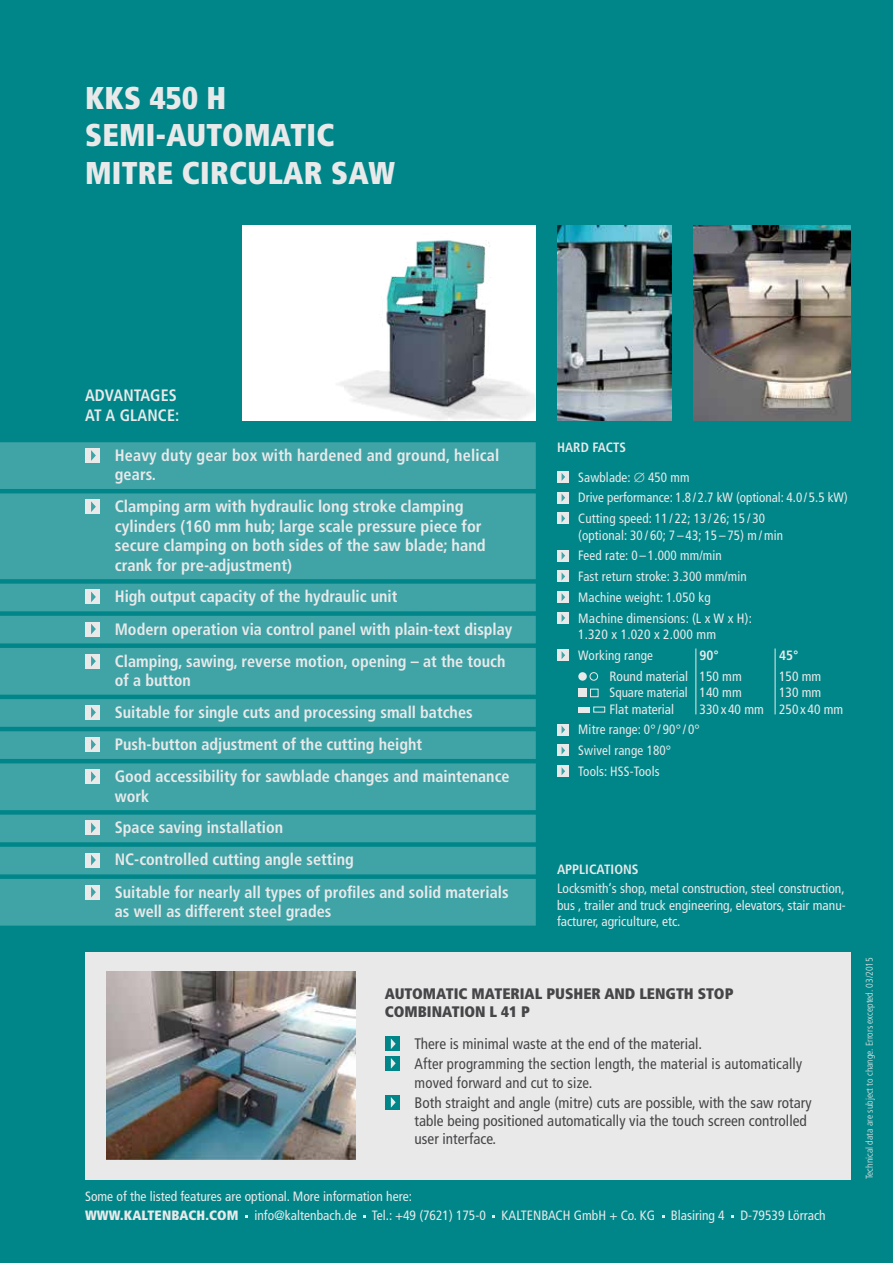
<style>
.page{position:relative;width:893px;height:1263px;background:#008689}
.page>*{position:absolute;margin:0;border:0;box-sizing:border-box;transform-origin:0 0}
.t1{font:900 condensed 31.5px/37.8px "Frutiger LT Std";letter-spacing:.01em;color:#e9e9ea}
.t2{font:700 condensed 16.5px/32px "Frutiger LT Std";color:#e9e9ea}
.t3{font:condensed 15.3px/18.9px "Frutiger LT Std";color:#464547}
.t4{font:900 condensed 15.3px "Frutiger LT Std";color:#464547}
.t5{font:condensed 13.5px/20.7px "Frutiger LT Std";color:#e9e9ea}
.t6{font:700 condensed 13.5px "Frutiger LT Std";color:#e9e9ea}
.t7{font:300 condensed 9.75px "Frutiger LT Std";color:#e9e9ea}
.s1{font-weight:700}
.s2{font-weight:900}
</style>
<div class="page">
<img style="left:242px;top:225px;width:294px;height:196px">
<img style="left:693px;top:225px;width:157px;height:196px">
<div style="left:557px;top:471px;width:11px;height:11px;background:#e9e9ea"></div>
<svg style="left:562px;top:473px;width:3px;height:8px"></svg>
<div style="left:557px;top:492px;width:11px;height:11px;background:#e9e9ea"></div>
<svg style="left:562px;top:494px;width:3px;height:7px"></svg>
<svg style="left:557px;top:513px;width:11px;height:11px"></svg>
<svg style="left:562px;top:514px;width:3px;height:8px"></svg>
<div style="left:557px;top:550px;width:11px;height:11px;background:#e9e9ea"></div>
<svg style="left:562px;top:552px;width:3px;height:7px"></svg>
<svg style="left:557px;top:571px;width:11px;height:11px"></svg>
<svg style="left:562px;top:572px;width:3px;height:8px"></svg>
<div style="left:557px;top:592px;width:11px;height:11px;background:#e9e9ea"></div>
<svg style="left:562px;top:594px;width:3px;height:7px"></svg>
<div style="left:557px;top:612px;width:11px;height:11px;background:#e9e9ea"></div>
<svg style="left:562px;top:614px;width:3px;height:8px"></svg>
<div style="left:557px;top:650px;width:11px;height:11px;background:#e9e9ea"></div>
<svg style="left:562px;top:652px;width:3px;height:7px"></svg>
<div style="left:578px;top:672px;width:9px;height:9px;background:#e9e9ea;border-radius:50%"></div>
<div style="left:589px;top:672px;width:9px;height:9px;border:1px solid #e9e9ea;border-radius:50%"></div>
<div style="left:578px;top:689px;width:9px;height:8px;background:#e9e9ea"></div>
<div style="left:590px;top:689px;width:9px;height:8px;border:1px solid #e9e9ea"></div>
<div style="left:578px;top:707px;width:12px;height:5px;background:#e9e9ea"></div>
<div style="left:593px;top:707px;width:12px;height:5px;border:1px solid #e9e9ea"></div>
<div style="left:557px;top:724px;width:11px;height:11px;background:#e9e9ea"></div>
<svg style="left:562px;top:726px;width:3px;height:7px"></svg>
<svg style="left:557px;top:745px;width:11px;height:11px"></svg>
<svg style="left:562px;top:746px;width:3px;height:8px"></svg>
<div style="left:557px;top:766px;width:11px;height:11px;background:#e9e9ea"></div>
<svg style="left:562px;top:768px;width:3px;height:7px"></svg>
<svg style="left:0;top:442px;width:536px;height:484px;background:#39a1a4"></svg>
<div style="left:85px;top:448px;width:15px;height:15px;background:#e9e9ea"></div>
<svg style="left:91px;top:450px;width:5px;height:11px"></svg>
<div style="left:85px;top:499px;width:15px;height:15px;background:#e9e9ea"></div>
<svg style="left:91px;top:501px;width:5px;height:11px"></svg>
<div style="left:85px;top:589px;width:15px;height:15px;background:#e9e9ea"></div>
<svg style="left:91px;top:591px;width:5px;height:11px"></svg>
<div style="left:85px;top:622px;width:15px;height:14px;background:#e9e9ea"></div>
<svg style="left:91px;top:624px;width:5px;height:10px"></svg>
<div style="left:85px;top:654px;width:15px;height:15px;background:#e9e9ea"></div>
<svg style="left:91px;top:656px;width:5px;height:10px"></svg>
<div style="left:85px;top:705px;width:15px;height:15px;background:#e9e9ea"></div>
<svg style="left:91px;top:707px;width:5px;height:11px"></svg>
<div style="left:85px;top:737px;width:15px;height:15px;background:#e9e9ea"></div>
<svg style="left:91px;top:739px;width:5px;height:11px"></svg>
<div style="left:85px;top:769px;width:15px;height:15px;background:#e9e9ea"></div>
<svg style="left:91px;top:771px;width:5px;height:11px"></svg>
<div style="left:85px;top:820px;width:15px;height:15px;background:#e9e9ea"></div>
<svg style="left:91px;top:822px;width:5px;height:11px"></svg>
<div style="left:85px;top:852px;width:15px;height:15px;background:#e9e9ea"></div>
<svg style="left:91px;top:855px;width:5px;height:10px"></svg>
<div style="left:85px;top:885px;width:15px;height:14px;background:#e9e9ea"></div>
<svg style="left:91px;top:887px;width:5px;height:10px"></svg>
<hr style="left:775px;top:648px;width:1px;height:66px;background:#e9e9ea">
<hr style="left:695px;top:648px;width:1px;height:66px;background:#e9e9ea">
<div style="left:85px;top:952px;width:765px;height:227px;background:#e9e9ea"></div>
<img style="left:106px;top:971px;width:249px;height:188px">
<div style="left:385px;top:1036px;width:15px;height:15px;background:#008689"></div>
<svg style="left:391px;top:1038px;width:5px;height:11px"></svg>
<div style="left:385px;top:1056px;width:15px;height:15px;background:#008689"></div>
<svg style="left:391px;top:1058px;width:5px;height:11px"></svg>
<div style="left:385px;top:1095px;width:15px;height:15px;background:#008689"></div>
<svg style="left:391px;top:1097px;width:5px;height:11px"></svg>
<img style="left:557px;top:225px;width:115px;height:196px">
<p class="t1" style="left:85px;top:79px;width:139px">KKS 450 H<br>SEMI-AUTOMAT</p>
<p class="t1" style="left:307px;top:116px;width:30px">IC</p>
<p class="t1" style="left:85px;top:154px;width:114px">MITRE CIRC</p>
<p class="t1" style="left:248px;top:154px;width:149px">ULAR SAW</p>
<p class="t2" style="left:85px;top:386px;width:96px;line-height:19.5px">ADVANTAGES<br>AT A GLANCE:</p>
<p class="t2" style="left:115px;top:445px;width:386px;line-height:19.5px">Heavy duty gear box with hardened and ground, helical gears.</p>
<p class="t2" style="left:115px;top:497px;width:372px;line-height:19.5px">Clamping arm with hydraulic long stroke clamping cylinders (160 mm hub; large scale pressure piece for secure clamping on both sides of the saw blade; hand crank for pre-adjustment)</p>
<p class="t2" style="left:115px;top:581px;width:399px">High output capacity of the hydraulic unit<br>Modern operation via control panel with plain-text display<br>Clamping, sawing, reverse motion, opening – at the touch</p>
<p class="t2" style="left:115px;top:664px;width:396px">of a button<br>Suitable for single cuts and processing small batches Push-button adjustment of the cutting height<br>Good accessibility for sawblade changes and maintenance</p>
<p class="t2" style="left:115px;top:780px;width:395px">work<br>Space saving installation<br>NC-controlled cutting angle setting<br>Suitable for nearly all types of profiles and solid materials</p>
<p class="t2" style="left:115px;top:895px;width:218px">as well as different steel grades</p>
<p class="t5" style="left:578px;top:433px;width:113px;line-height:29.2px;text-indent:-21px"><span class="s1">HARD FACTS<br></span>Sawblade: ∅ 450 mm</p>
<p class="t5" style="left:578px;top:487px;width:271px">Drive performance: 1.8 / 2.7 kW (optional: 4.0 / 5.5 kW)<br>Cutting speed: 11 / 22; 13 / 26; 15 / 30</p>
<p class="t5" style="left:578px;top:525px;width:206px">(optional: 30 / 60; 7 – 43; 15 – 75) m / min<br>Feed rate: 0 – 1.000 mm/min<br>Fast return stroke: 3.300 mm/min<br>Machine weight: 1.050 kg<br>Machine dimensions: (L x W x H):</p>
<p class="t5" style="left:578px;top:624px;width:139px">1.320 x 1.020 x 2.000 mm<br>Working range</p>
<p class="t6" style="left:700px;top:647px;width:21px">90°</p>
<p class="t6" style="left:779px;top:647px;width:21px">45°</p>
<p class="t5" style="left:610px;top:666px;width:134px">Round material 150 mm</p>
<p class="t5" style="left:779px;top:666px;width:44px">150 mm</p>
<p class="t5" style="left:610px;top:682px;width:134px">Square material 140 mm</p>
<p class="t5" style="left:779px;top:682px;width:44px">130 mm</p>
<p class="t5" style="left:610px;top:699px;width:66px">Flat material</p>
<p class="t5" style="left:578px;top:699px;width:267px;text-indent:121px">330 x 40 mm 250 x 40 mm<br>Mitre range: 0° / 90° / 0°<br>Swivel range 180°<br>Tools: HSS-Tools</p>
<p class="t6" style="left:557px;top:861px;width:30px">APPLICATIO</p>
<p class="t5" style="left:557px;top:859px;width:289px;line-height:19.8px;text-indent:66px"><span class="s1">NS<br></span>Locksmith‘s shop, metal construction, steel construction,</p>
<p class="t5" style="left:557px;top:897px;width:290px;line-height:16.2px">bus , trailer and truck engineering, elevators, stair manu&shy;facturer, agriculture, etc.</p>
<p class="t4" style="left:385px;top:984px;width:11px">AUTOMAT</p>
<p class="t4" style="left:454px;top:984px;width:29px">IC MAT</p>
<p class="t4" style="left:502px;top:984px;width:63px">ERIAL PUSH</p>
<p class="t4" style="left:583px;top:984px;width:82px">ER AND LENGTH</p>
<p class="t4" style="left:698px;top:984px;width:37px">STO P</p>
<p class="t4" style="left:385px;top:1002px;width:21px">COMB</p>
<p class="t3" style="left:415px;top:996px;width:289px;line-height:32.2px;text-indent:12px"><span class="s2">INATION L 41 P<br></span>There is minimal waste at the end of the material.</p>
<p class="t3" style="left:415px;top:1054px;width:398px">After programming the section length, the material is automatically moved forward and cut to size.<br>Both straight and angle (mitre) cuts are possible, with the saw rotary table being positioned automatically via the touch screen controlled user interface.</p>
<p class="t5" style="left:85px;top:1186px;width:742px;line-height:19.8px">Some of the listed features are optional. More information here:<br><span class="s2">WWW.KALTENBACH.COM</span> info@kaltenbach.de Tel.: +49 (7621) 175-0 KALTENBACH GmbH + Co. KG Blasiring 4 D-79539 Lörrach</p>
<p class="t7" style="left:864px;top:1179px;width:224px;rotate:-90deg">Technical data are subject to change. Errors excepted. 03/2015</p>
</div>
